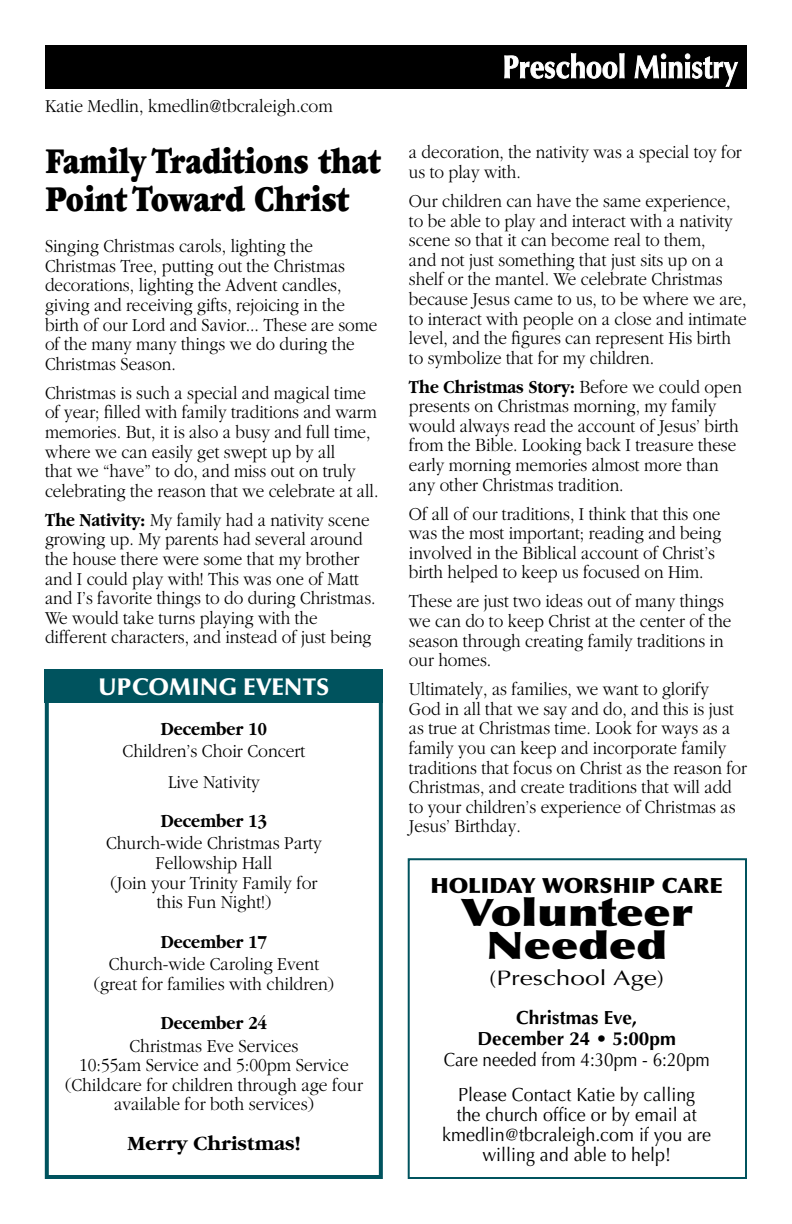
<style>
.page{position:relative;width:792px;height:1224px;background:#fff}
.page>*{position:absolute;margin:0;border:0;box-sizing:border-box;transform-origin:0 0}
.t1{font:900 38px/38px "Garamond";color:#000;scale:.79 1}
.t2{font:900 38px/33px "Optima";color:#000;text-align:center;scale:1.25 1}
.t3{font:900 24px "Optima";letter-spacing:.005em;color:#fff}
.t4{font:900 21px "Optima";color:#000;scale:1.05 1}
.t5{font:700 21px "Garamond";color:#000}
.t6{font:21px "Optima";color:#000;scale:1.25 1}
.t7{font:300 19px/19.6px "Garamond";color:#000;scale:.9 1}
.t8{font:300 19px/19.6px "Garamond";color:#000;text-align:center;scale:.92 1}
.t9{font:19px/20px "Optima";color:#000;text-align:center;scale:.94 1}
.t10{font:19px/34.4px "Optima";color:#000;text-align:center;scale:.9 1}
.t11{font:700 19px "Garamond";color:#000;scale:.9 1}
.t12{font:700 19px/21px "Optima";color:#000;text-align:center}
.s1{font-weight:700}
</style>
<div class="page">
<div style="left:45px;top:45px;width:702px;height:43px;background:#000"></div>
<svg style="left:504px;top:53px;width:121px;height:26px"></svg>
<svg style="left:634px;top:53px;width:104px;height:34px"></svg>
<div style="left:45px;top:670px;width:338px;height:509px;border:4px solid #00535e"></div>
<div style="left:45px;top:670px;width:338px;height:33px;background:#00535e"></div>
<div style="left:408px;top:858px;width:339px;height:321px;border:2px solid #00535e"></div>
<p class="t8" style="left:45px;top:96px;width:314px">Katie Medlin, kmedlin@tbcraleigh.com</p>
<h1 class="t1" style="left:45px;top:142px;width:426px">Family Traditions that<br>Point Toward Christ</h1>
<p class="t7" style="left:45px;top:237px;width:371px">Singing Christmas carols, lighting the Christmas Tree, putting out the Christmas decorations, lighting the Advent candles, giving and receiving gifts, rejoicing in the birth of our Lord and Savior... These are some of the many many things we do during the Christmas Season.</p>
<p class="t7" style="left:45px;top:383px;width:372px">Christmas is such a special and magical time of year; filled with family traditions and warm memories. But, it is also a busy and full time, where we can easily get swept up by all<br>that we “have” to do, and miss out on truly celebrating the reason that we celebrate at all.</p>
<p class="t7" style="left:45px;top:510px;width:369px"><span class="s1">The Nativity:</span> My family had a nativity scene growing up. My parents had several around the house there were some that my brother and I could play with! This was one of Matt and I’s favorite things to do during Christmas.<br>We would take turns playing with the different characters, and instead of just being</p>
<p class="t3" style="left:98px;top:673px;width:233px">UPCOMING EVENTS</p>
<p class="t11" style="left:161px;top:718px;width:120px">December 10</p>
<p class="t8" style="left:123px;top:736px;width:200px;line-height:30.4px">Children’s Choir Concert<br>Live Nativity</p>
<p class="t11" style="left:161px;top:810px;width:120px">December 13</p>
<p class="t8" style="left:106px;top:834px;width:236px">Church-wide Christmas Party<br>Fellowship Hall<br>(Join your Trinity Family for this Fun Night!)</p>
<p class="t11" style="left:161px;top:931px;width:120px">December 17</p>
<p class="t8" style="left:94px;top:955px;width:263px">Church-wide Caroling Event (great for families with children)</p>
<p class="t11" style="left:161px;top:1013px;width:120px">December 24</p>
<p class="t8" style="left:65px;top:1036px;width:325px">Christmas Eve Services<br>10:55am Service and 5:00pm Service (Childcare for children through age four available for both services)</p>
<p class="t5" style="left:128px;top:1132px;width:175px">Merry Christmas!</p>
<p class="t7" style="left:409px;top:143px;width:371px">a decoration, the nativity was a special toy for us to play with.</p>
<p class="t7" style="left:409px;top:191px;width:377px">Our children can have the same experience, to be able to play and interact with a nativity scene so that it can become real to them,<br>and not just something that just sits up on a shelf or the mantel. We celebrate Christmas because Jesus came to us, to be where we are, to interact with people on a close and intimate level, and the figures can represent His birth to symbolize that for my children.</p>
<p class="t7" style="left:409px;top:377px;width:372px"><span class="s1">The Christmas Story:</span> Before we could open presents on Christmas morning, my family would always read the account of Jesus’ birth from the Bible. Looking back I treasure these early morning memories almost more than any other Christmas tradition.</p>
<p class="t7" style="left:409px;top:504px;width:348px">Of all of our traditions, I think that this one was the most important; reading and being involved in the Biblical account of Christ’s birth helped to keep us focused on Him.</p>
<p class="t7" style="left:409px;top:592px;width:360px">These are just two ideas out of many things we can do to keep Christ at the center of the season through creating family traditions in our homes.</p>
<p class="t7" style="left:409px;top:680px;width:377px">Ultimately, as families, we want to glorify<br>God in all that we say and do, and this is just as true at Christmas time. Look for ways as a family you can keep and incorporate family traditions that focus on Christ as the reason for Christmas, and create traditions that will add to your children’s experience of Christmas as Jesus’ Birthday.</p>
<p class="t4" style="left:430px;top:873px;width:280px">HOLIDAY WORSHIP CARE</p>
<h1 class="t2" style="left:461px;top:896px;width:187px">Volunteer<br>Needed</h1>
<p class="t6" style="left:489px;top:966px;width:142px">(Preschool Age)</p>
<p class="t12" style="left:478px;top:1008px;width:200px">Christmas Eve,<br>December 24 • 5:00pm</p>
<p class="t10" style="left:444px;top:1043px;width:297px">Care needed from 4:30pm - 6:20pm<br>Please Contact Katie by calling</p>
<p class="t9" style="left:442px;top:1104px;width:287px">the church office or by email at kmedlin@tbcraleigh.com if you are willing and able to help!</p>
</div>
